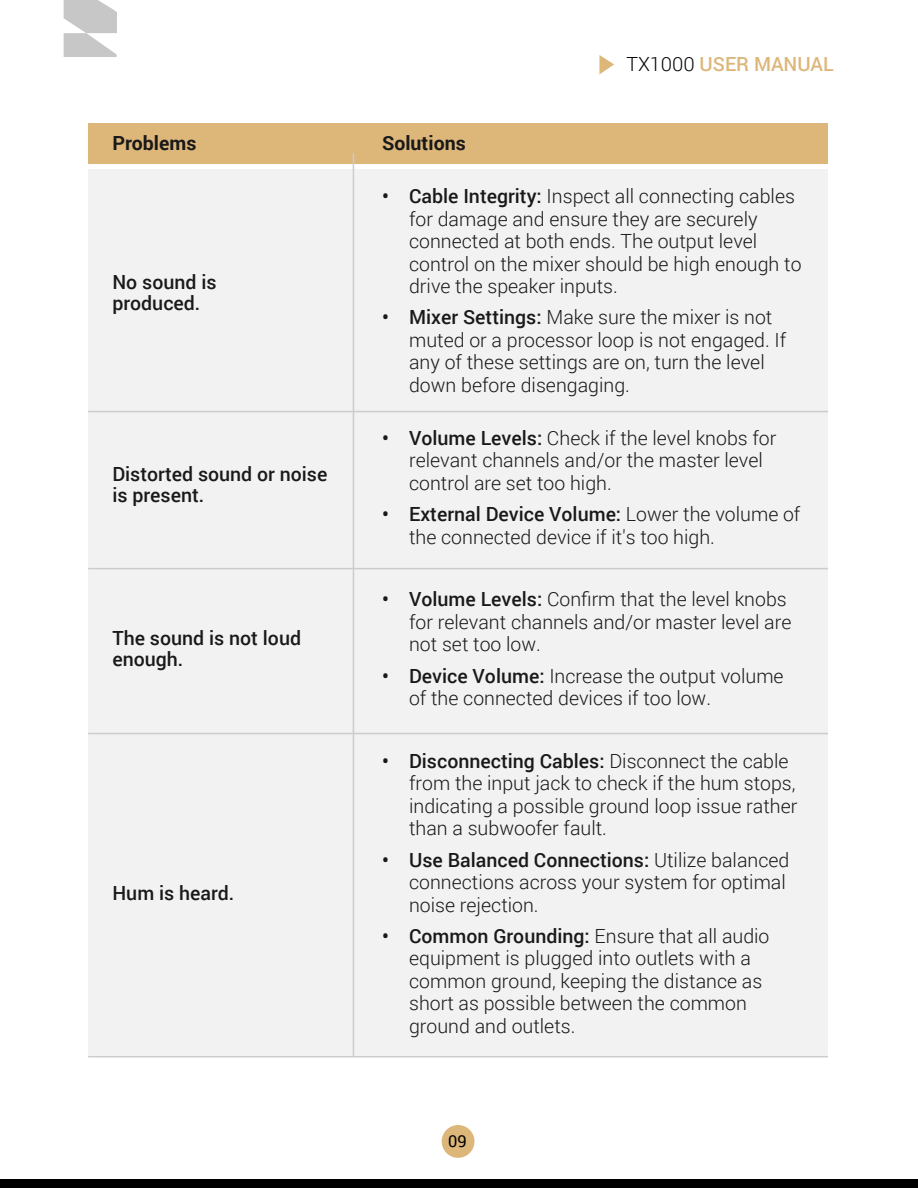
<style>
.page{position:relative;width:918px;height:1188px;background:#fff}
.page>*{position:absolute;margin:0;border:0;box-sizing:border-box;transform-origin:0 0}
.t1{font:300 19.5px/22.5px "Roboto";color:#191919}
.t2{font:500 19.5px/21px "Roboto";color:#191919}
.t3{font:700 19.5px "Roboto";color:#191919}
.t4{font:500 19.5px "Roboto";color:#ddb67a}
.t5{font:16.5px "Roboto";color:#000}
.s1{font-weight:300;color:#000}
.s2{font-weight:500}
</style>
<div class="page">
<div style="left:88px;top:169px;width:740px;height:887px;background:#f2f2f2"></div>
<div style="left:442px;top:1125px;width:32px;height:33px;background:#ddb67a;border-radius:50%"></div>
<div style="left:0;top:1179px;width:918px;height:9px;background:#000"></div>
<svg style="left:64px;top:0;width:53px;height:57px"></svg>
<svg style="left:599px;top:55px;width:15px;height:19px"></svg>
<div style="left:88px;top:123px;width:740px;height:40px;background:#ddb67a"></div>
<hr style="left:353px;top:153px;width:1px;height:904px;background:#ccc">
<hr style="left:88px;top:568px;width:740px;height:1px;background:#ccc">
<hr style="left:88px;top:411px;width:740px;height:1px;background:#ccc">
<hr style="left:88px;top:733px;width:740px;height:1px;background:#ccc">
<hr style="left:88px;top:1056px;width:740px;height:1px;background:#ccc">
<p class="t3" style="left:112px;top:130px;width:85px">Problems</p>
<p class="t3" style="left:382px;top:130px;width:85px">Solutions</p>
<p class="t4" style="left:627px;top:50px;width:209px"><span class="s1">TX1000</span> USER MANUAL</p>
<p class="t2" style="left:112px;top:270px;width:106px">No sound is produced.</p>
<p class="t2" style="left:112px;top:463px;width:216px">Distorted sound or noise is present.</p>
<p class="t2" style="left:112px;top:627px;width:190px">The sound is not loud enough.</p>
<p class="t2" style="left:112px;top:882px;width:123px">Hum is heard.</p>
<p class="t1" style="left:409px;top:184px;width:394px;text-indent:-27px"><span class="s2">• Cable Integrity:</span> Inspect all connecting cables for damage and ensure they are securely connected at both ends. The output level control on the mixer should be high enough to drive the speaker inputs.</p>
<p class="t1" style="left:409px;top:305px;width:379px;text-indent:-27px"><span class="s2">• Mixer Settings:</span> Make sure the mixer is not muted or a processor loop is not engaged. If any of these settings are on, turn the level down before disengaging.</p>
<p class="t1" style="left:409px;top:426px;width:369px;text-indent:-27px"><span class="s2">• Volume Levels:</span> Check if the level knobs for relevant channels and/or the master level control are set too high.</p>
<p class="t1" style="left:409px;top:502px;width:393px;text-indent:-27px"><span class="s2">• External Device Volume:</span> Lower the volume of the connected device if it's too high.</p>
<p class="t1" style="left:409px;top:588px;width:384px;text-indent:-27px"><span class="s2">• Volume Levels:</span> Confirm that the level knobs for relevant channels and/or master level are not set too low.</p>
<p class="t1" style="left:409px;top:664px;width:376px;text-indent:-27px"><span class="s2">• Device Volume:</span> Increase the output volume of the connected devices if too low.</p>
<p class="t1" style="left:409px;top:749px;width:390px;text-indent:-27px"><span class="s2">• Disconnecting Cables:</span> Disconnect the cable from the input jack to check if the hum stops, indicating a possible ground loop issue rather than a subwoofer fault.</p>
<p class="t1" style="left:409px;top:848px;width:382px;text-indent:-27px"><span class="s2">• Use Balanced Connections:</span> Utilize balanced connections across your system for optimal noise rejection.</p>
<p class="t1" style="left:409px;top:924px;width:362px;text-indent:-27px"><span class="s2">• Common Grounding:</span> Ensure that all audio equipment is plugged into outlets with a common ground, keeping the distance as short as possible between the common ground and outlets.</p>
<p class="t5" style="left:448px;top:1130px;width:20px">09</p>
</div>
